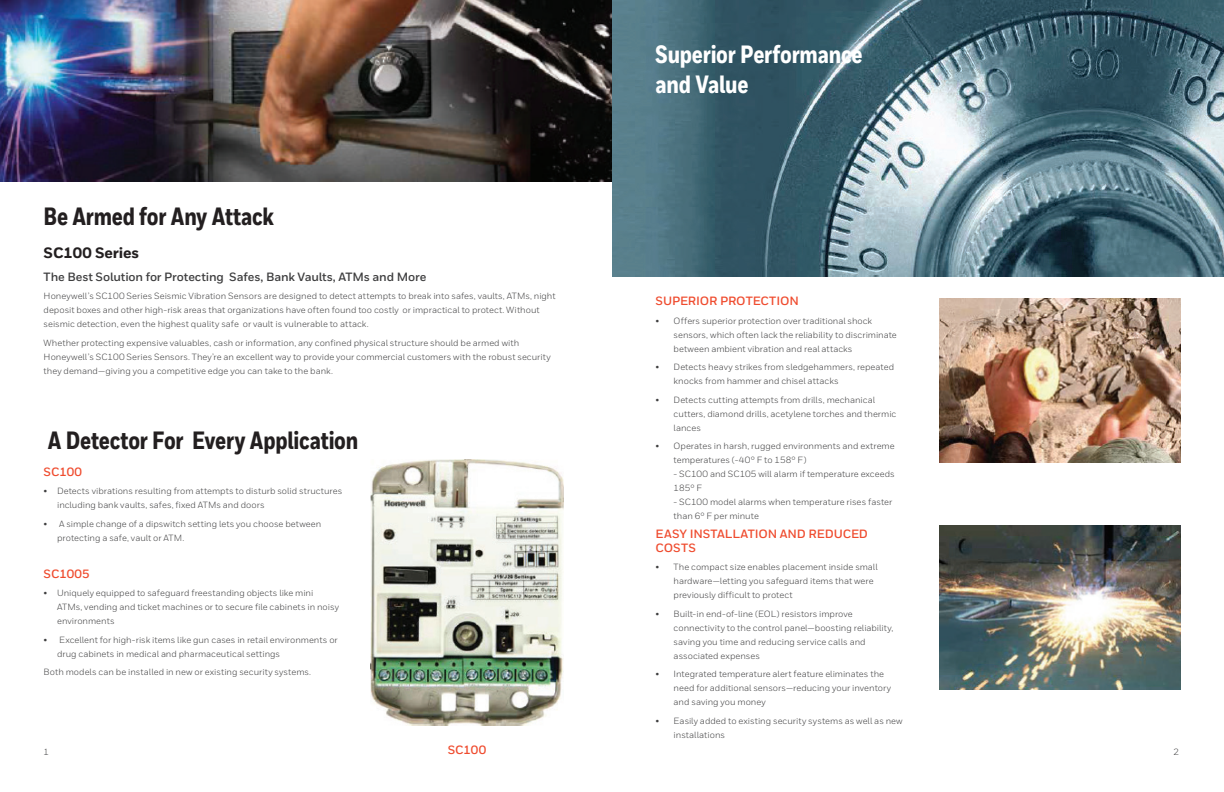
<style>
.page{position:relative;width:1224px;height:792px;background:#fff}
.page>*{position:absolute;margin:0;border:0;box-sizing:border-box;transform-origin:0 0}
.t1{font:800 25px "Honeywell Cond";letter-spacing:-.01em;color:#231f20}
.t2{font:800 25px/30px "Honeywell Cond";letter-spacing:-.01em;color:#fff}
.t3{font:800 15px "Honeywell Sans";letter-spacing:-.01em;color:#231f20}
.t4{font:700 12px/14px "Honeywell Sans";letter-spacing:-.01em;color:#ef4c2f}
.t5{font:700 12px "Honeywell Sans";letter-spacing:-.01em;color:#3e3e3f}
.t6{font:9px/14px "Honeywell Sans";color:#3e3e3f}
</style>
<div class="page">
<img style="left:0;top:0;width:612px;height:181px">
<img style="left:371px;top:459px;width:192px;height:266px">
<img style="left:612px;top:0;width:612px;height:277px">
<img style="left:939px;top:299px;width:241px;height:164px">
<img style="left:939px;top:526px;width:241px;height:164px">
<h1 class="t1" style="left:44px;top:201px;width:232px">Be Armed for Any Attack</h1>
<h2 class="t3" style="left:44px;top:243px;width:97px">SC100 Series</h2>
<h3 class="t5" style="left:44px;top:269px;width:384px">The Best Solution for Protecting Safes, Bank Vaults, ATMs and More</h3>
<p class="t6" style="left:44px;top:289px;width:514px">Honeywell’s SC100 Series Seismic Vibration Sensors are designed to detect attempts to break into safes, vaults, ATMs, night deposit boxes and other high-risk areas that organizations have often found too costly or impractical to protect. Without seismic detection, even the highest quality safe or vault is vulnerable to attack.</p>
<p class="t6" style="left:44px;top:336px;width:509px">Whether protecting expensive valuables, cash or information, any confined physical structure should be armed with<br>Honeywell’s SC100 Series Sensors. They’re an excellent way to provide your commercial customers with the robust security they demand—giving you a competitive edge you can take to the bank.</p>
<h1 class="t1" style="left:48px;top:425px;width:312px">A Detector For Every Application</h1>
<h3 class="t4" style="left:44px;top:465px;width:40px">SC100</h3>
<p class="t6" style="left:57px;top:484px;width:287px;text-indent:-14px">• Detects vibrations resulting from attempts to disturb solid structures including bank vaults, safes, fixed ATMs and doors</p>
<p class="t6" style="left:57px;top:517px;width:266px;text-indent:-14px">• A simple change of a dipswitch setting lets you choose between protecting a safe, vault or ATM.</p>
<h3 class="t4" style="left:44px;top:567px;width:47px">SC1005</h3>
<p class="t6" style="left:57px;top:586px;width:283px;text-indent:-14px">• Uniquely equipped to safeguard freestanding objects like mini<br>ATMs, vending and ticket machines or to secure file cabinets in noisy environments</p>
<p class="t6" style="left:57px;top:633px;width:282px;text-indent:-14px">• Excellent for high-risk items like gun cases in retail environments or drug cabinets in medical and pharmaceutical settings</p>
<p class="t6" style="left:44px;top:665px;width:269px">Both models can be installed in new or existing security systems.</p>
<h1 class="t2" style="left:656px;top:40px;width:208px">Superior Performance and Value</h1>
<h3 class="t4" style="left:656px;top:294px;width:145px">SUPERIOR PROTECTION</h3>
<p class="t6" style="left:674px;top:314px;width:225px;text-indent:-18px">• Offers superior protection over traditional shock sensors, which often lack the reliability to discriminate between ambient vibration and real attacks</p>
<p class="t6" style="left:674px;top:360px;width:222px;text-indent:-18px">• Detects heavy strikes from sledgehammers, repeated knocks from hammer and chisel attacks</p>
<p class="t6" style="left:674px;top:393px;width:224px;text-indent:-18px">• Detects cutting attempts from drills, mechanical cutters, diamond drills, acetylene torches and thermic lances</p>
<p class="t6" style="left:674px;top:439px;width:223px;text-indent:-18px">• Operates in harsh, rugged environments and extreme temperatures (-40° F to 158° F)</p>
<p class="t6" style="left:674px;top:467px;width:223px">- SC100 and SC105 will alarm if temperature exceeds<br>185° F</p>
<p class="t6" style="left:674px;top:495px;width:220px">- SC100 model alarms when temperature rises faster than 6° F per minute</p>
<h3 class="t4" style="left:656px;top:527px;width:214px">EASY INSTALLATION AND REDUCED<br>COSTS</h3>
<p class="t6" style="left:674px;top:560px;width:206px;text-indent:-18px">• The compact size enables placement inside small hardware—letting you safeguard items that were previously difficult to protect</p>
<p class="t6" style="left:674px;top:607px;width:221px;text-indent:-18px">• Built-in end-of-line (EOL) resistors improve connectivity to the control panel—boosting reliability, saving you time and reducing service calls and associated expenses</p>
<p class="t6" style="left:674px;top:667px;width:219px;text-indent:-18px">• Integrated temperature alert feature eliminates the need for additional sensors—reducing your inventory and saving you money</p>
<p class="t6" style="left:674px;top:714px;width:231px;text-indent:-18px">• Easily added to existing security systems as well as new installations</p>
<p class="t6" style="left:44px;top:745px;width:7px">1</p>
<h3 class="t4" style="left:448px;top:743px;width:40px">SC100</h3>
<p class="t6" style="left:1173px;top:745px;width:7px">2</p>
</div>
